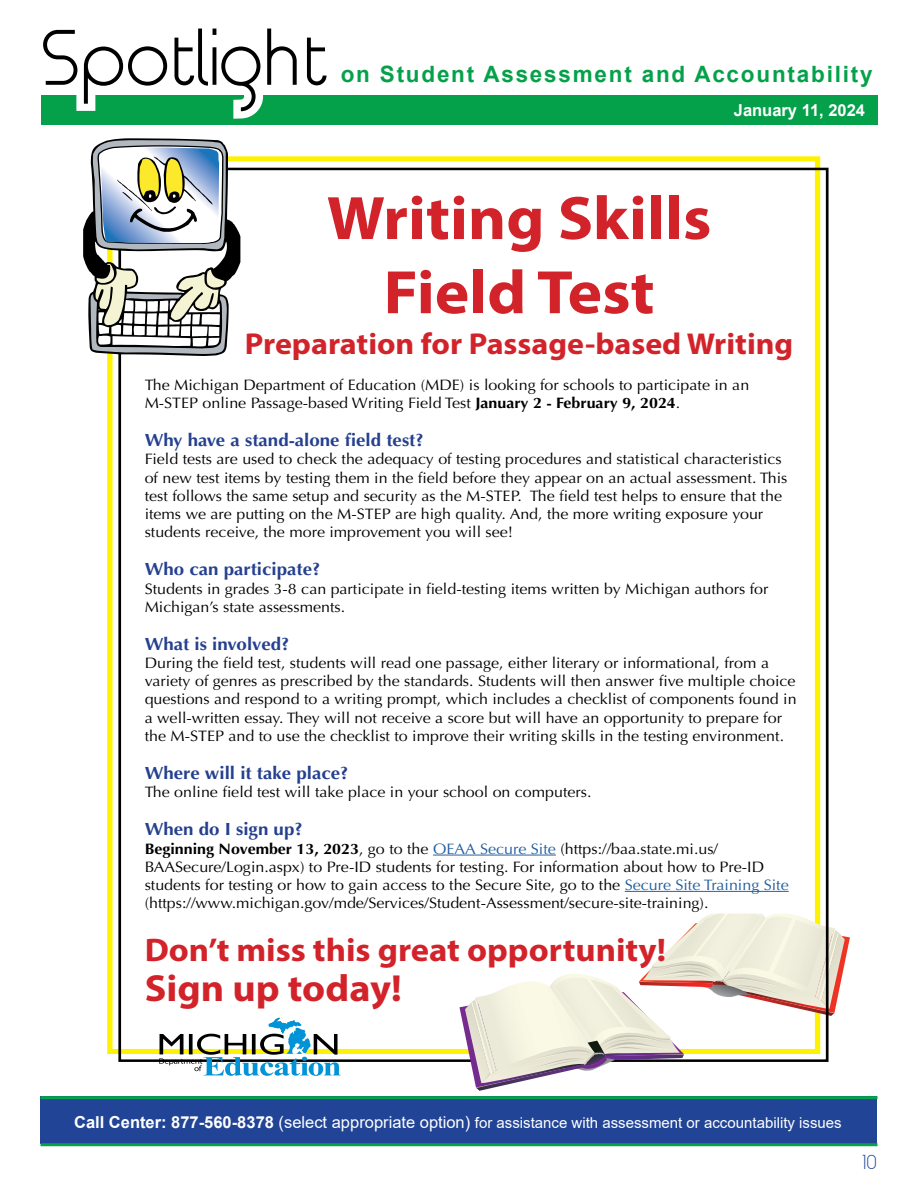
<style>
.page{position:relative;width:918px;height:1188px;background:#fff}
.page>*{position:absolute;margin:0;border:0;box-sizing:border-box;transform-origin:0 0}
.t1{font:700 61.8px/74.2px "Myriad Pro";color:#d2232a;text-align:center;scale:1.06 1}
.t2{font:700 37.8px "Myriad Pro";color:#d2232a;scale:1.06 1}
.t3{font:700 32.85px "Myriad Pro";color:#d2232a;scale:1.06 1}
.t4{font:700 30.3px "Myriad Pro";color:#d2232a;scale:1.06 1}
.t5{font:700 22.5px "Arial";letter-spacing:.08em;color:#05a14a}
.t6{font:700 17.7px "Optima";color:#25408f;scale:1.06 1}
.t7{font:700 16.5px "Arial";color:#fff}
.t8{font:16.5px "Time Burner";color:#214497}
.t9{font:15.15px/18.1px "Optima";color:#000;scale:1.06 1}
.t10{font:15px "Arial";color:#fff}
.s1{font-weight:700}
.s2{color:#215e9e}
.s3{font-weight:700;font-size:16.5px}
.s4{font-size:16.5px}
</style>
<div class="page">
<div style="left:40px;top:1096px;width:838px;height:47px;background:#214497"></div>
<hr style="left:40px;top:1096px;width:838px;height:3px;background:#06a14b">
<hr style="left:40px;top:1143px;width:838px;height:3px;background:#06a14b">
<div style="left:41px;top:95px;width:837px;height:30px;background:#05a14a"></div>
<svg style="left:43px;top:28px;width:284px;height:91px"></svg>
<div style="left:107px;top:156px;width:713px;height:898px;border:5px solid #fff200"></div>
<hr style="left:433px;top:855px;width:123px;height:1px;background:#215e9e">
<hr style="left:625px;top:891px;width:164px;height:1px;background:#215e9e">
<svg style="left:83px;top:138px;width:157px;height:218px"></svg>
<svg style="left:459px;top:914px;width:391px;height:177px"></svg>
<svg style="left:159px;top:1018px;width:182px;height:58px"></svg>
<h3 class="t5" style="left:341px;top:59px;width:533px">on Student Assessment and Accountability</h3>
<p class="t7" style="left:734px;top:98px;width:133px">January 11, 2024</p>
<h1 class="t1" style="left:327px;top:179px;width:364px">Writing Skills<br>Field Test</h1>
<h2 class="t4" style="left:245px;top:324px;width:519px">Preparation for Passage-based Writing</h2>
<p class="t9" style="left:145px;top:376px;width:572px">The Michigan Department of Education (MDE) is looking for schools to participate in an<br>M-STEP online Passage-based Writing Field Test <span class="s1">January 2 - February 9, 2024</span>.</p>
<h4 class="t6" style="left:145px;top:430px;width:265px">Why have a stand-alone field test?</h4>
<p class="t9" style="left:145px;top:450px;width:602px">Field tests are used to check the adequacy of testing procedures and statistical characteristics</p>
<p class="t9" style="left:145px;top:469px;width:608px">of new test items by testing them in the field before they appear on an actual assessment. This test follows the same setup and security as the M-STEP. The field test helps to ensure that the</p>
<p class="t9" style="left:145px;top:505px;width:585px">items we are putting on the M-STEP are high quality. And, the more writing exposure your students receive, the more improvement you will see!</p>
<h4 class="t6" style="left:145px;top:559px;width:167px">Who can participate?</h4>
<p class="t9" style="left:145px;top:580px;width:590px">Students in grades 3-8 can participate in field-testing items written by Michigan authors for</p>
<p class="t9" style="left:145px;top:598px;width:191px">Michigan’s state assessments.</p>
<h4 class="t6" style="left:145px;top:634px;width:138px">What is involved?</h4>
<p class="t9" style="left:145px;top:654px;width:615px">During the field test, students will read one passage, either literary or informational, from a variety of genres as prescribed by the standards. Students will then answer five multiple choice</p>
<p class="t9" style="left:145px;top:690px;width:617px">questions and respond to a writing prompt, which includes a checklist of components found in a well-written essay. They will not receive a score but will have an opportunity to prepare for the M-STEP and to use the checklist to improve their writing skills in the testing environment.</p>
<h4 class="t6" style="left:145px;top:763px;width:194px">Where will it take place?</h4>
<p class="t9" style="left:145px;top:783px;width:423px">The online field test will take place in your school on computers.</p>
<h4 class="t6" style="left:145px;top:819px;width:151px">When do I sign up?</h4>
<p class="t9" style="left:145px;top:840px;width:609px"><span class="s1">Beginning November 13, 2023</span>, go to the <span class="s2">OEAA Secure Site</span> (https://baa.state.mi.us/ BAASecure/Login.aspx) to Pre-ID students for testing. For information about how to Pre-ID students for testing or how to gain access to the Secure Site, go to the <span class="s2">Secure Site Training Site </span>(https://www.michigan.gov/mde/Services/Student-Assessment/secure-site-training).</p>
<h1 class="t3" style="left:145px;top:929px;width:493px">Don’t miss this great opportunity!</h1>
<h1 class="t2" style="left:145px;top:964px;width:244px">Sign up today!</h1>
<p class="t10" style="left:74px;top:1113px;width:769px"><span class="s3">Call Center: 877-560-8378</span> <span class="s4">(select appropriate option)</span> for assistance with assessment or accountability issues</p>
<p class="t8" style="left:862px;top:1154px;width:16px">10</p>
</div>
